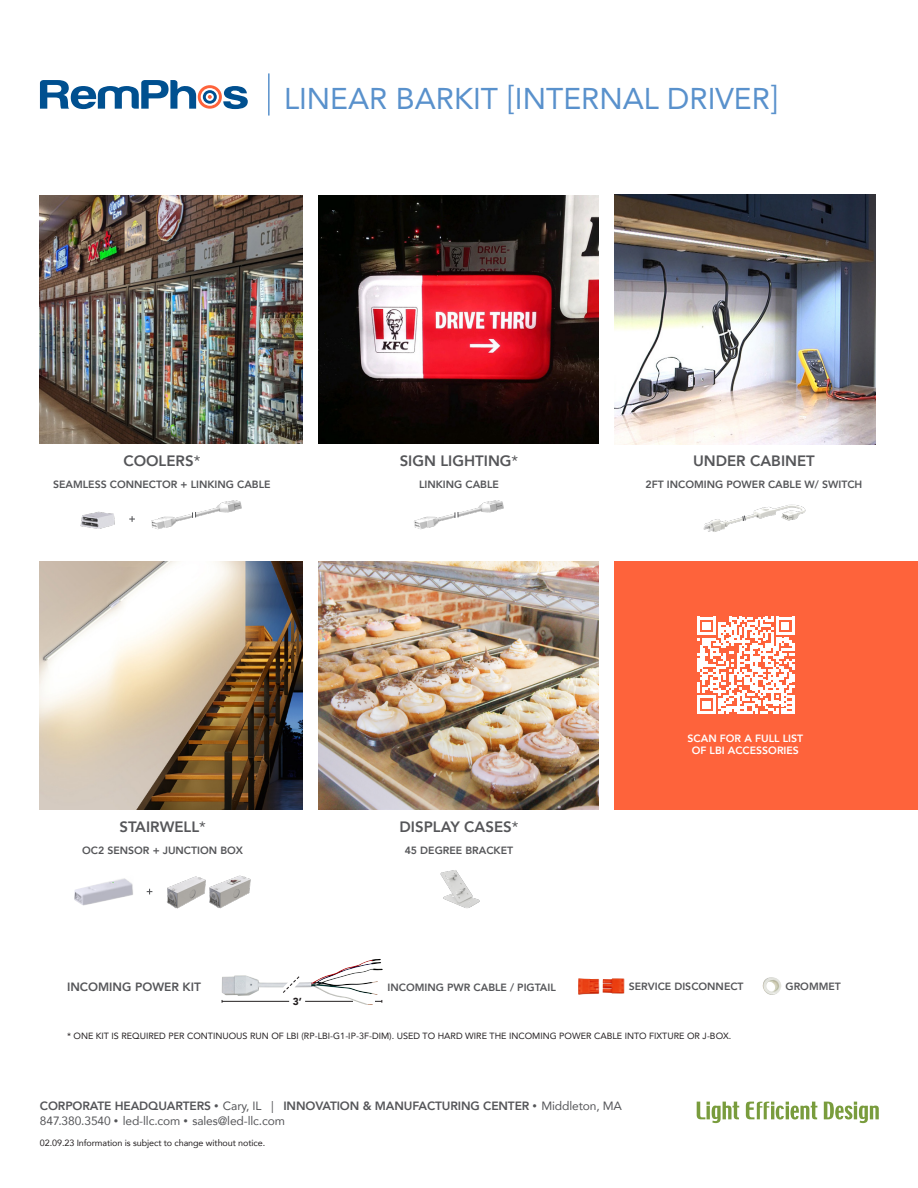
<style>
.page{position:relative;width:918px;height:1188px;background:#fff}
.page>*{position:absolute;margin:0;border:0;box-sizing:border-box;transform-origin:0 0}
.t1{font:30px "Avenir";color:#5991cc}
.t2{font:800 15px "Avenir";color:#555659}
.t3{font:800 12px "Avenir";letter-spacing:-.01em;color:#555659}
.t4{font:12px "Avenir";letter-spacing:-.01em;color:#555659}
.t5{font:800 10.5px "Avenir";color:#555659}
.t6{font:800 10.5px/12px "Avenir";color:#fff;text-align:center}
.t7{font:900 10.2px "Avenir";color:#231f20}
.t8{font:9px "Avenir";color:#231f20}
.s1{font-weight:300;font-size:33px}
.s2{font-weight:400}
.s3{font-weight:300;font-size:9px}
</style>
<div class="page">
<svg style="left:697px;top:1102px;width:42px;height:21px"></svg>
<svg style="left:824px;top:1102px;width:55px;height:21px"></svg>
<svg style="left:746px;top:1102px;width:71px;height:17px"></svg>
<div style="left:615px;top:561px;width:303px;height:249px;background:#fe633b"></div>
<svg style="left:697px;top:617px;width:97px;height:97px"></svg>
<svg style="left:147px;top:889px;width:5px;height:5px"></svg>
<img style="left:74px;top:878px;width:59px;height:28px">
<img style="left:167px;top:875px;width:84px;height:34px">
<img style="left:40px;top:561px;width:262px;height:249px">
<img style="left:319px;top:561px;width:279px;height:249px">
<img style="left:440px;top:870px;width:40px;height:39px">
<img style="left:319px;top:195px;width:279px;height:249px">
<img style="left:40px;top:195px;width:262px;height:249px">
<svg style="left:129px;top:516px;width:6px;height:6px"></svg>
<img style="left:615px;top:194px;width:261px;height:250px">
<img style="left:746px;top:504px;width:60px;height:17px">
<img style="left:703px;top:517px;width:39px;height:15px">
<svg style="left:742px;top:515px;width:4px;height:6px"></svg>
<img style="left:578px;top:978px;width:47px;height:17px">
<img style="left:763px;top:977px;width:18px;height:18px">
<hr style="left:222px;top:1001px;width:160px;height:1px;background:#231f20">
<div style="left:289px;top:993px;width:16px;height:16px;background:#fff;border-radius:50%"></div>
<img style="left:222px;top:975px;width:60px;height:21px">
<img style="left:301px;top:959px;width:82px;height:46px">
<svg style="left:282px;top:976px;width:19px;height:17px"></svg>
<hr style="left:268px;top:73px;width:2px;height:43px;background:#5991cc">
<svg style="left:40px;top:80px;width:208px;height:29px"></svg>
<img style="left:151px;top:514px;width:41px;height:16px">
<img style="left:196px;top:500px;width:46px;height:17px">
<svg style="left:192px;top:512px;width:4px;height:6px"></svg>
<img style="left:414px;top:512px;width:41px;height:18px">
<img style="left:459px;top:500px;width:45px;height:17px">
<svg style="left:455px;top:512px;width:4px;height:6px"></svg>
<img style="left:80px;top:511px;width:35px;height:18px">
<p class="t1" style="left:284px;top:74px;width:496px">LINEAR BARKIT <span class="s1">[</span>INTERNAL DRIVER<span class="s1">]</span></p>
<p class="t2" style="left:123px;top:449px;width:78px">COOLERS<span class="s2">*</span></p>
<p class="t5" style="left:53px;top:476px;width:219px">SEAMLESS CONNECTOR + LINKING CABLE</p>
<p class="t2" style="left:400px;top:449px;width:120px">SIGN LIGHTING<span class="s2">*</span></p>
<p class="t5" style="left:419px;top:476px;width:81px">LINKING CABLE</p>
<p class="t2" style="left:693px;top:449px;width:123px">UNDER CABINET</p>
<p class="t5" style="left:646px;top:476px;width:218px">2FT INCOMING POWER CABLE W/ SWITCH</p>
<p class="t2" style="left:119px;top:816px;width:88px">STAIRWELL<span class="s2">*</span></p>
<p class="t5" style="left:82px;top:842px;width:162px">OC2 SENSOR + JUNCTION BOX</p>
<p class="t3" style="left:67px;top:977px;width:135px">INCOMING POWER KIT</p>
<p class="t7" style="left:293px;top:993px;width:11px">3’</p>
<p class="t2" style="left:400px;top:816px;width:120px">DISPLAY CASES<span class="s2">*</span></p>
<p class="t5" style="left:405px;top:842px;width:110px">45 DEGREE BRACKET</p>
<p class="t6" style="left:688px;top:733px;width:117px">SCAN FOR A FULL LIST<br>OF LBI ACCESSORIES</p>
<p class="t5" style="left:388px;top:979px;width:170px">INCOMING PWR CABLE / PIGTAIL</p>
<p class="t5" style="left:629px;top:978px;width:116px">SERVICE DISCONNECT</p>
<p class="t5" style="left:786px;top:978px;width:57px">GROMMET</p>
<p class="t8" style="left:67px;top:1028px;width:666px">* ONE KIT IS REQUIRED PER CONTINUOUS RUN OF LBI (RP-LBI-G1-IP-3F-DIM). USED TO HARD WIRE THE INCOMING POWER CABLE INTO FIXTURE OR J-BOX.</p>
<p class="t3" style="left:40px;top:1097px;width:584px">CORPORATE HEADQUARTERS <span class="s3">•</span> <span class="s2">Cary, IL |</span> INNOVATION &amp; MANUFACTURING CENTER <span class="s3">•</span> <span class="s2">Middleton, MA</span></p>
<p class="t4" style="left:40px;top:1111px;width:247px">847.380.3540 <span class="s3">•</span> led-llc.com <span class="s3">•</span> sales@led-llc.com</p>
<p class="t8" style="left:40px;top:1136px;width:227px">02.09.23 Information is subject to change without notice.</p>
</div>
